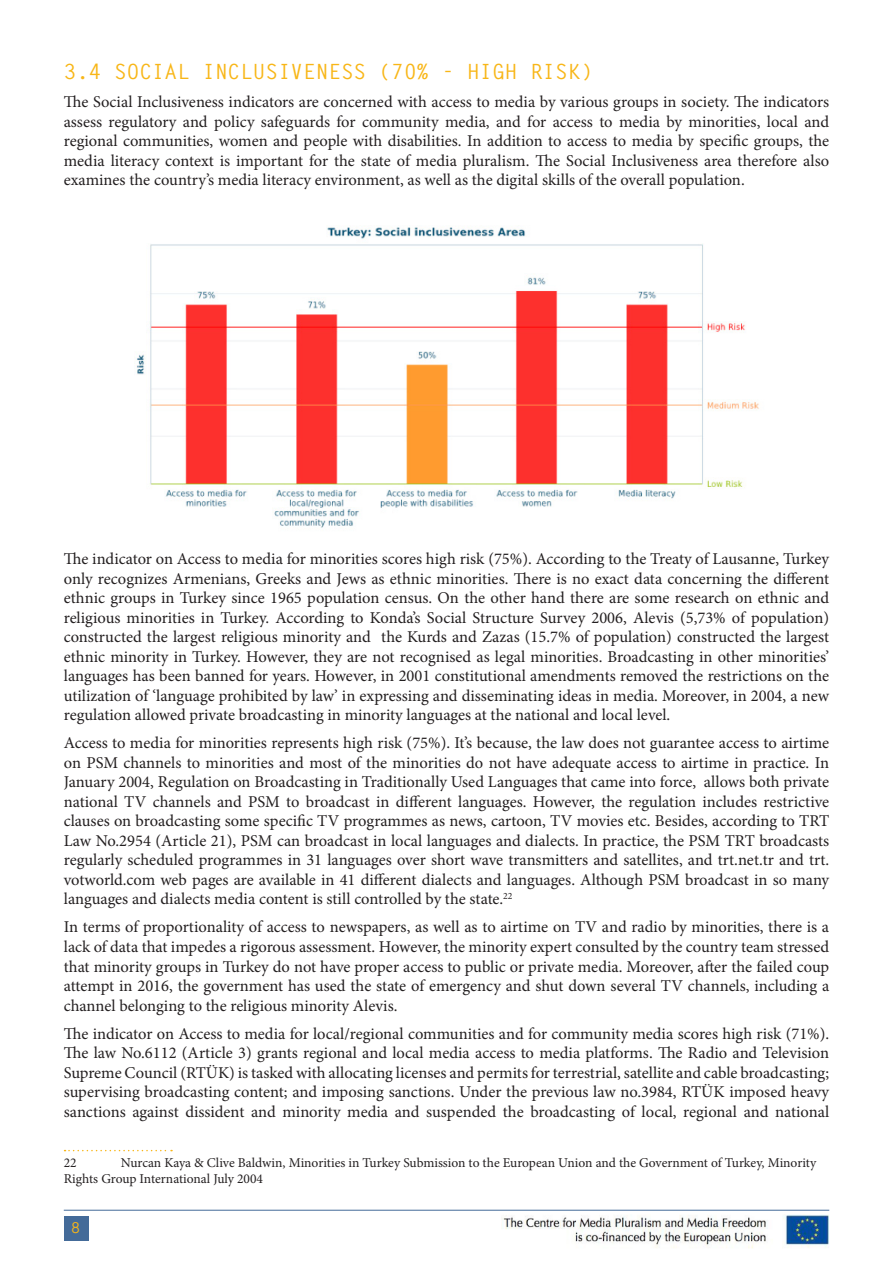
<style>
.page{position:relative;width:893px;height:1263px;background:#fff}
.page>*{position:absolute;margin:0;border:0;box-sizing:border-box;transform-origin:0 0}
.t1{font:700 21px "Letter Gothic Std";color:#f8b617}
.t2{font:16.5px/19.5px "Minion Pro";color:#231f20;text-align:justify}
.t3{font:700 15px "Letter Gothic Std";color:#f8b617}
.t4{font:13.5px/16.2px "Minion Pro";letter-spacing:-.005em;color:#231f20}
</style>
<div class="page">
<hr style="left:64px;top:1210px;width:765px;height:1px;background:#446b99">
<div style="left:64px;top:1216px;width:24px;height:24px;background:#446b99"></div>
<img style="left:502px;top:1214px;width:327px;height:34px">
<svg style="left:65px;top:1150px;width:107px;height:1px"></svg>
<img style="left:134px;top:227px;width:625px;height:301px">
<p class="t1" style="left:64px;top:59px;width:531px">3.4 SOCIAL INCLUSIVENESS (70% - HIGH RISK)</p>
<p class="t2" style="left:64px;top:92px;width:767px">The Social Inclusiveness indicators are concerned with access to media by various groups in society. The indicators assess regulatory and policy safeguards for community media, and for access to media by minorities, local and regional communities, women and people with disabilities. In addition to access to media by specific groups, the media literacy context is important for the state of media pluralism. The Social Inclusiveness area therefore also examines the country’s media literacy environment, as well as the digital skills of the overall population.</p>
<p class="t2" style="left:64px;top:549px;width:767px">The indicator on Access to media for minorities scores high risk (75%). According to the Treaty of Lausanne, Turkey only recognizes Armenians, Greeks and Jews as ethnic minorities. There is no exact data concerning the different ethnic groups in Turkey since 1965 population census. On the other hand there are some research on ethnic and religious minorities in Turkey. According to Konda’s Social Structure Survey 2006, Alevis (5,73% of population) constructed the largest religious minority and the Kurds and Zazas (15.7% of population) constructed the largest ethnic minority in Turkey. However, they are not recognised as legal minorities. Broadcasting in other minorities’ languages has been banned for years. However, in 2001 constitutional amendments removed the restrictions on the utilization of ‘language prohibited by law’ in expressing and disseminating ideas in media. Moreover, in 2004, a new regulation allowed private broadcasting in minority languages at the national and local level.</p>
<p class="t2" style="left:64px;top:733px;width:767px">Access to media for minorities represents high risk (75%). It’s because, the law does not guarantee access to airtime on PSM channels to minorities and most of the minorities do not have adequate access to airtime in practice. In January 2004, Regulation on Broadcasting in Traditionally Used Languages that came into force, allows both private national TV channels and PSM to broadcast in different languages. However, the regulation includes restrictive clauses on broadcasting some specific TV programmes as news, cartoon, TV movies etc. Besides, according to TRT Law No.2954 (Article 21), PSM can broadcast in local languages and dialects. In practice, the PSM TRT broadcasts regularly scheduled programmes in 31 languages over short wave transmitters and satellites, and trt.net.tr and trt. votworld.com web pages are available in 41 different dialects and languages. Although PSM broadcast in so many languages and dialects media content is still controlled by the state.<sup>22</sup></p>
<p class="t2" style="left:64px;top:917px;width:767px">In terms of proportionality of access to newspapers, as well as to airtime on TV and radio by minorities, there is a lack of data that impedes a rigorous assessment. However, the minority expert consulted by the country team stressed that minority groups in Turkey do not have proper access to public or private media. Moreover, after the failed coup attempt in 2016, the government has used the state of emergency and shut down several TV channels, including a channel belonging to the religious minority Alevis.</p>
<p class="t2" style="left:64px;top:1023px;width:767px">The indicator on Access to media for local/regional communities and for community media scores high risk (71%).<br>The law No.6112 (Article 3) grants regional and local media access to media platforms. The Radio and Television Supreme Council (RTÜK) is tasked with allocating licenses and permits for terrestrial, satellite and cable broadcasting; supervising broadcasting content; and imposing sanctions. Under the previous law no.3984, RTÜK imposed heavy sanctions against dissident and minority media and suspended the broadcasting of local, regional and national</p>
<p class="t4" style="left:64px;top:1154px;width:14px">22</p>
<p class="t4" style="left:64px;top:1154px;width:754px;text-indent:57px">Nurcan Kaya &amp; Clive Baldwin, Minorities in Turkey Submission to the European Union and the Government of Turkey, Minority<br>Rights Group International July 2004</p>
<p class="t3" style="left:71px;top:1219px;width:10px">8</p>
</div>
